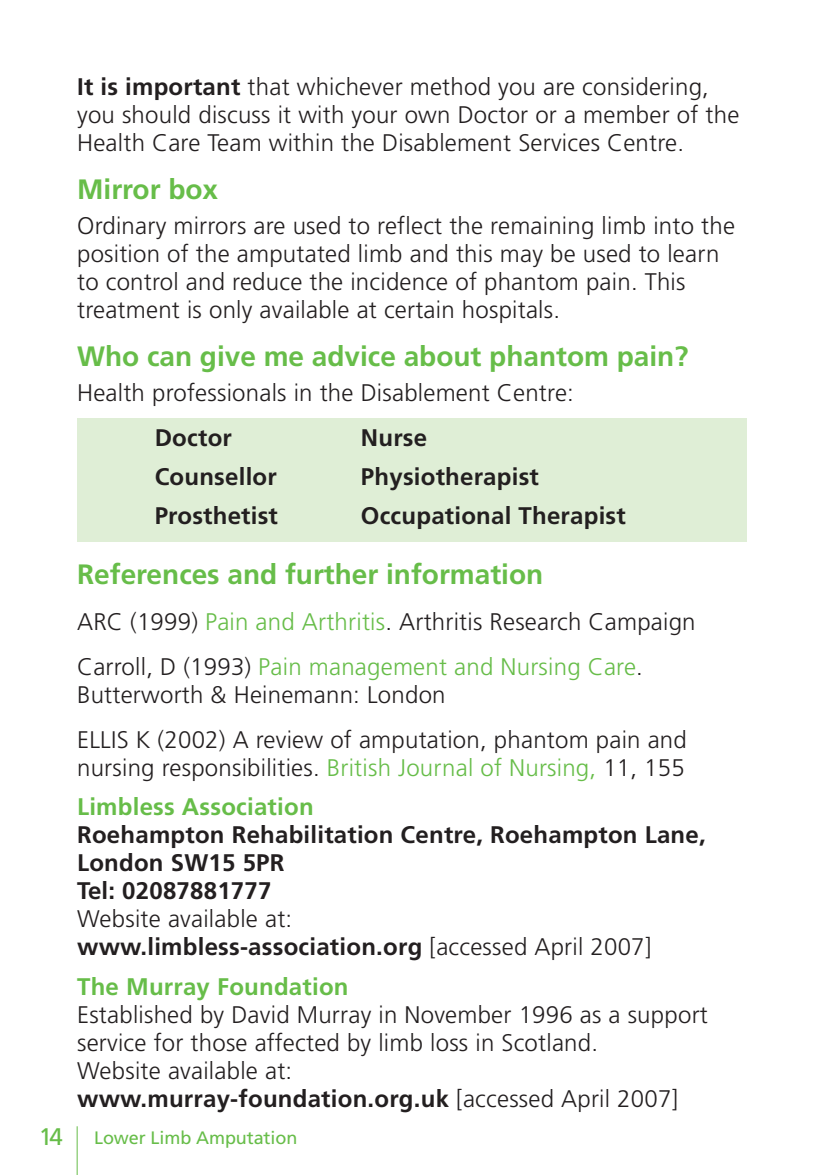
<style>
.page{position:relative;width:824px;height:1175px;background:#fff}
.page>*{position:absolute;margin:0;border:0;box-sizing:border-box;transform-origin:0 0}
.t1{font:700 28px "Frutiger";color:#67bd49}
.t2{font:300 24px/28px "Frutiger";letter-spacing:.01em;color:#231f20}
.t3{font:700 24px/28px "Frutiger";letter-spacing:.01em;color:#231f20}
.t4{font:700 24px "Frutiger";letter-spacing:.01em;color:#67bd49}
.t5{font:24px "Frutiger";color:#67bd49}
.t6{font:18px "Frutiger";letter-spacing:-.005em;color:#67bd49}
.s1{font-weight:700}
.s2{color:#67bd49}
.s3{font-weight:700;color:#67bd49}
</style>
<div class="page">
<div style="left:77px;top:417px;width:669px;height:124px;background:#dfeed6"></div>
<hr style="left:77px;top:1126px;width:1px;height:49px;background:#67bd49">
<p class="t2" style="left:77px;top:73px;width:663px"><span class="s1">It is important</span> that whichever method you are considering, you should discuss it with your own Doctor or a member of the<br>Health Care Team within the Disablement Services Centre.</p>
<p class="t1" style="left:77px;top:173px;width:142px">Mirror box</p>
<p class="t2" style="left:77px;top:212px;width:659px">Ordinary mirrors are used to reflect the remaining limb into the position of the amputated limb and this may be used to learn to control and reduce the incidence of phantom pain. This treatment is only available at certain hospitals.</p>
<p class="t1" style="left:77px;top:340px;width:612px">Who can give me advice about phantom pain?</p>
<p class="t2" style="left:77px;top:378px;width:498px">Health professionals in the Disablement Centre:</p>
<p class="t3" style="left:155px;top:423px;width:79px">Doctor</p>
<p class="t3" style="left:361px;top:423px;width:68px">Nurse</p>
<p class="t3" style="left:155px;top:462px;width:123px">Counsellor</p>
<p class="t3" style="left:361px;top:462px;width:179px">Physiotherapist</p>
<p class="t3" style="left:155px;top:502px;width:125px">Prosthetist</p>
<p class="t3" style="left:360px;top:502px;width:266px">Occupational Therapist</p>
<p class="t1" style="left:77px;top:557px;width:467px">References and further information</p>
<p class="t2" style="left:77px;top:599px;width:619px;line-height:45px">ARC (1999) <span class="s2">Pain and Arthritis</span>. Arthritis Research Campaign<br>Carroll, D (1993) <span class="s2">Pain management and Nursing Care</span>.</p>
<p class="t2" style="left:77px;top:672px;width:611px;line-height:45px">Butterworth &amp; Heinemann: London<br>ELLIS K (2002) A review of amputation, phantom pain and</p>
<p class="t2" style="left:77px;top:748px;width:608px;line-height:39.4px">nursing responsibilities. <span class="s2">British Journal of Nursing,</span> 11, 155<br><span class="s3">Limbless Association</span></p>
<p class="t3" style="left:77px;top:820px;width:629px">Roehampton Rehabilitation Centre, Roehampton Lane,<br>London SW15 5PR<br>Tel: 02087881777</p>
<p class="t2" style="left:77px;top:905px;width:575px">Website available at:<br><span class="s1">www.limbless-association.org</span> [accessed April 2007]</p>
<p class="t4" style="left:77px;top:972px;width:273px">The Murray Foundation</p>
<p class="t2" style="left:77px;top:1000px;width:632px">Established by David Murray in November 1996 as a support service for those affected by limb loss in Scotland.<br>Website available at:<br><span class="s1">www.murray-foundation.org.uk</span> [accessed April 2007]</p>
<p class="t5" style="left:39px;top:1123px;width:26px">14</p>
<p class="t6" style="left:94px;top:1127px;width:205px">Lower Limb Amputation</p>
</div>
